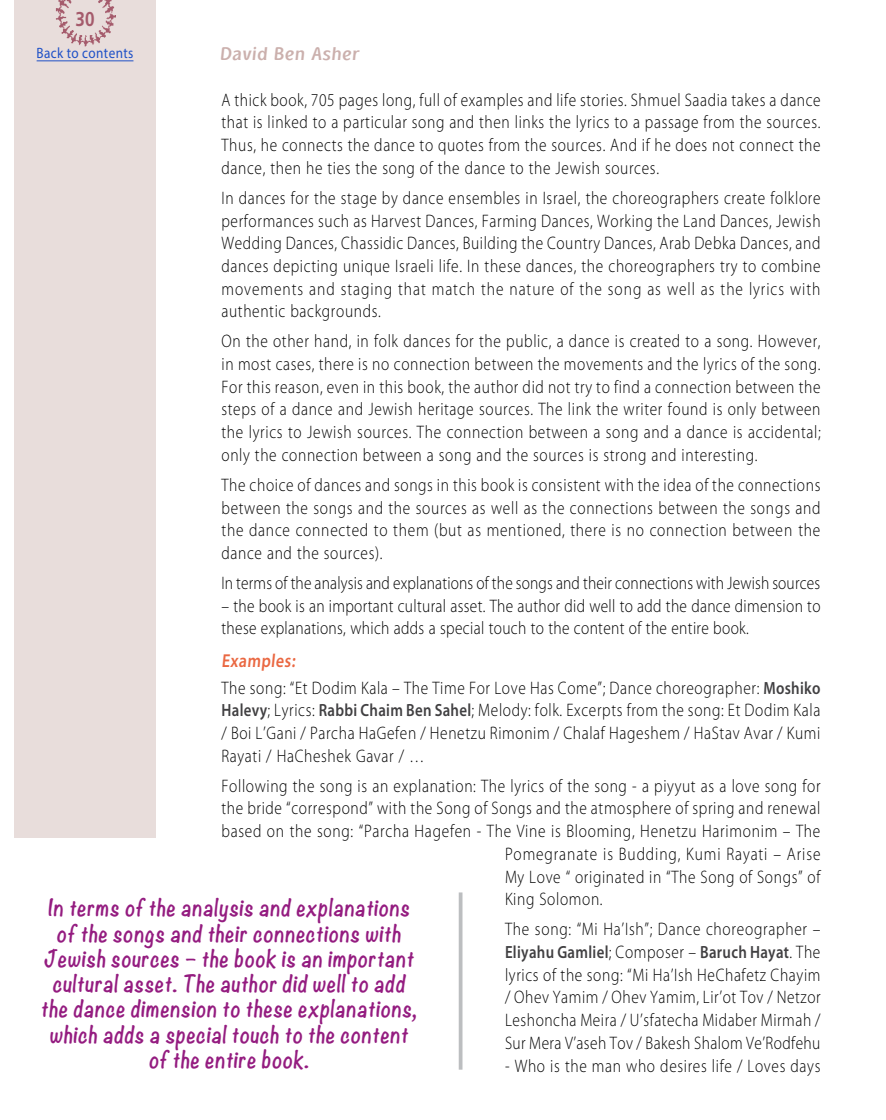
<style>
.page{position:relative;width:886px;height:1120px;background:#fff}
.page>*{position:absolute;margin:0;border:0;box-sizing:border-box;transform-origin:0 0}
.t1{font:700 21.25px/25.2px "Noteworthy";color:#941c80;text-align:center;scale:.9 1}
.t2{font:700 20px "Frutiger";color:#a55b6c;scale:.85 1}
.t3{font:700 18.75px "Typogarph";color:#cbb0ad;scale:.9 1}
.t4{font:600 18.75px "Myriad Pro";color:#ea6842;scale:.85 1}
.t5{font:300 18.12px/22.8px "Myriad Pro";letter-spacing:.04em;color:#000;text-align:justify;scale:.85 1}
.t6{font:300 18.12px/22.8px "Myriad Pro";letter-spacing:.02em;color:#000;scale:.85 1}
.t7{font:300 18.12px "Myriad Pro";letter-spacing:.01em;color:#000;scale:.85 1}
.t8{font:300 18.12px "Myriad Pro";letter-spacing:.06em;color:#000;scale:.85 1}
.t9{font:600 17.62px "Myriad Pro";letter-spacing:.02em;color:#414042;scale:.84 1}
.t10{font:15px "Myriad Pro";letter-spacing:.03em;color:#1f51c7;scale:.88 1}
.s1{font-weight:600;font-size:17.62px;color:#414042}
.s2{font-weight:300;font-size:18.12px;color:#000}
</style>
<div class="page">
<div style="left:14px;top:0;width:142px;height:1120px;background:#e8dddb"></div>
<img style="left:55px;top:0;width:60px;height:47px">
<div style="left:0;top:838px;width:505px;height:282px;background:#fff"></div>
<hr style="left:459px;top:892px;width:3px;height:177px;background:#bcbec0">
<hr style="left:37px;top:61px;width:96px;height:1px;background:#1f51c7">
<p class="t2" style="left:76px;top:8px;width:24px">30</p>
<p class="t10" style="left:37px;top:44px;width:112px">Back to contents</p>
<p class="t3" style="left:220px;top:41px;width:160px">David Ben Asher</p>
<p class="t5" style="left:221px;top:89px;width:706px">A thick book, 705 pages long, full of examples and life stories. Shmuel Saadia takes a dance that is linked to a particular song and then links the lyrics to a passage from the sources.<br>Thus, he connects the dance to quotes from the sources. And if he does not connect the dance, then he ties the song of the dance to the Jewish sources.</p>
<p class="t5" style="left:221px;top:187px;width:706px">In dances for the stage by dance ensembles in Israel, the choreographers create folklore performances such as Harvest Dances, Farming Dances, Working the Land Dances, Jewish Wedding Dances, Chassidic Dances, Building the Country Dances, Arab Debka Dances, and dances depicting unique Israeli life. In these dances, the choreographers try to combine movements and staging that match the nature of the song as well as the lyrics with authentic backgrounds.</p>
<p class="t5" style="left:221px;top:330px;width:706px">On the other hand, in folk dances for the public, a dance is created to a song. However, in most cases, there is no connection between the movements and the lyrics of the song.<br>For this reason, even in this book, the author did not try to find a connection between the steps of a dance and Jewish heritage sources. The link the writer found is only between the lyrics to Jewish sources. The connection between a song and a dance is accidental; only the connection between a song and the sources is strong and interesting.</p>
<p class="t5" style="left:221px;top:474px;width:706px">The choice of dances and songs in this book is consistent with the idea of the connections between the songs and the sources as well as the connections between the songs and the dance connected to them (but as mentioned, there is no connection between the dance and the sources).</p>
<p class="t7" style="left:221px;top:573px;width:706px">In terms of the analysis and explanations of the songs and their connections with Jewish sources</p>
<p class="t6" style="left:221px;top:594px;width:706px">– the book is an important cultural asset. The author did well to add the dance dimension to these explanations, which adds a special touch to the content of the entire book.</p>
<p class="t4" style="left:221px;top:651px;width:91px">Examples:</p>
<p class="t5" style="left:221px;top:676px;width:706px">The song: “Et Dodim Kala – The Time For Love Has Come”; Dance choreographer: <span class="s1">Moshiko Halevy</span>; Lyrics: <span class="s1">Rabbi Chaim Ben Sahel</span>; Melody: folk. Excerpts from the song: Et Dodim Kala / Boi L’Gani / Parcha HaGefen / Henetzu Rimonim / Chalaf Hageshem / HaStav Avar / Kumi Rayati / HaCheshek Gavar / …</p>
<p class="t5" style="left:221px;top:774px;width:706px">Following the song is an explanation: The lyrics of the song - a piyyut as a love song for</p>
<p class="t5" style="left:221px;top:797px;width:706px">the bride “correspond” with the Song of Songs and the atmosphere of spring and renewal</p>
<p class="t5" style="left:221px;top:820px;width:706px">based on the song: “Parcha Hagefen - The Vine is Blooming, Henetzu Harimonim – The</p>
<p class="t8" style="left:505px;top:844px;width:373px">Pomegranate is Budding, Kumi Rayati – Arise</p>
<p class="t5" style="left:505px;top:865px;width:373px">My Love “ originated in “The Song of Songs” of</p>
<p class="t5" style="left:505px;top:888px;width:116px">King Solomon.</p>
<p class="t5" style="left:505px;top:918px;width:372px">The song: “Mi Ha’Ish”; Dance choreographer –</p>
<p class="t9" style="left:505px;top:942px;width:377px">Eliyahu Gamliel<span class="s2">; Composer –</span> Baruch Hayat<span class="s2">. The</span></p>
<p class="t5" style="left:505px;top:963px;width:373px">lyrics of the song: “Mi Ha’Ish HeChafetz Chayim / Ohev Yamim / Ohev Yamim, Lir’ot Tov / Netzor Leshoncha Meira / U’sfatecha Midaber Mirmah / Sur Mera V’aseh Tov / Bakesh Shalom Ve’Rodfehu</p>
<p class="t5" style="left:505px;top:1054px;width:373px">- Who is the man who desires life / Loves days</p>
<p class="t1" style="left:41px;top:894px;width:423px">In terms of the analysis and explanations of the songs and their connections with Jewish sources – the book is an important cultural asset. The author did well to add the dance dimension to these explanations, which adds a special touch to the content of the entire book.</p>
</div>
